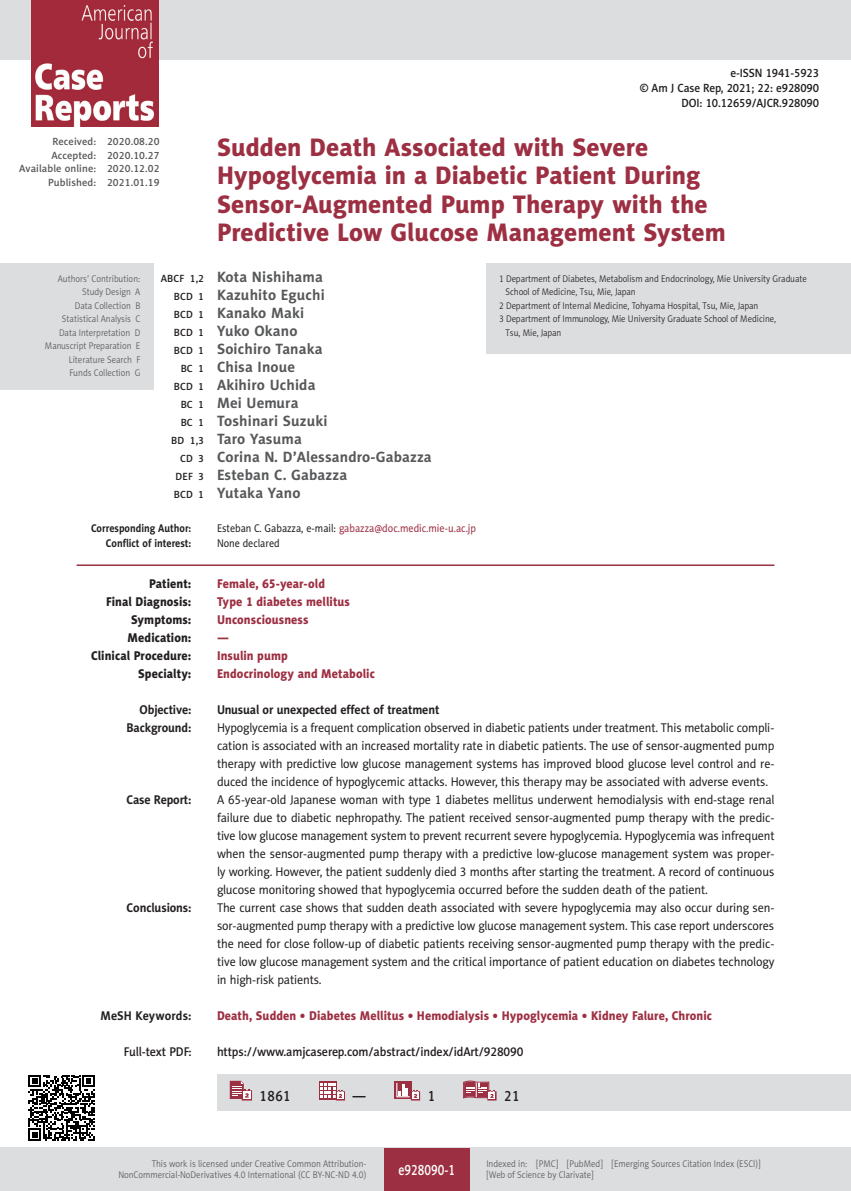
<style>
.page{position:relative;width:851px;height:1191px;background:#fff}
.page>*{position:absolute;margin:0;border:0;box-sizing:border-box;transform-origin:0 0}
.AJCR_Tytul{font:25.5px/28.5px "Naomi Sans EFN Heavy";color:#9d2f42}
.AJCR_Autorzy{font:700 15px "Naomi Sans EFN";letter-spacing:.01em;color:#57585a}
.AJCR_e-PAGINA{font:15px "Naomi Sans EFN Medium";color:#fff;scale:.8 1}
.AJCR_dane{font:15px "Naomi Sans EFN Medium";letter-spacing:.03em;color:#231f20;scale:.9 1}
.AJCR_Summary_body{font:12.75px/18px "Naomi Sans EFN";letter-spacing:-.01em;color:#231f20;text-align:justify;scale:.95 1}
.AJCR_keywords{font:12.75px "Naomi Sans EFN Heavy";letter-spacing:.005em;color:#9d2f42;scale:.95 1}
.AJCR_Summary_body-2{font:700 12.75px "Naomi Sans EFN";letter-spacing:-.01em;color:#231f20;scale:.95 1}
.AJCR_keywords-2{font:12.75px "Naomi Sans EFN Heavy";letter-spacing:.005em;color:#231f20;scale:.95 1}
.AJCR_full_text_pdf{font:12.75px "Naomi Sans EFN Medium";letter-spacing:-.01em;color:#231f20;scale:.95 1}
.AJCR_keywords-3{font:700 12.75px "Naomi Sans EFN";letter-spacing:.005em;color:#231f20;scale:.95 1}
.AJCR_full_text_pdf-2{font:12px "Naomi Sans EFN Medium";letter-spacing:-.01em;color:#231f20;scale:.95 1}
.AJCR_Adres{font:11.25px "Naomi Sans EFN";color:#9d2f42;scale:.9 1}
.AJCR_Adres-2{font:700 11.25px "Naomi Sans EFN";color:#231f20;scale:.9 1}
.AJCR_Adres-3{font:11.25px "Naomi Sans EFN";color:#231f20;scale:.9 1}
.t1{font:10.5px "Naomi Sans EFN Medium";letter-spacing:.01em;color:#57585a}
.t2{font:9.75px/11.2px "Naomi Sans EFN Light";color:#57585a;scale:.9 1}
.AJCR_Afiliacja{font:9.75px/13.5px "Naomi Sans EFN Light";color:#231f20;scale:.9 1}
.s1{font-family:"Naomi Sans EFN Medium";font-weight:400;font-size:10.5px;color:#231f20}
.s2{color:#231f20}
</style>
<div class="page">
<div style="left:217px;top:1074px;width:633px;height:36px;background:#dcdddf"></div>
<svg style="left:230px;top:1080px;width:22px;height:20px"></svg>
<div style="left:319px;top:1081px;width:17px;height:18px;background:#9d2f42"></div>
<svg style="left:320px;top:1082px;width:25px;height:18px"></svg>
<div style="left:394px;top:1081px;width:18px;height:18px;background:#9d2f42"></div>
<svg style="left:396px;top:1083px;width:24px;height:17px"></svg>
<svg style="left:463px;top:1080px;width:33px;height:20px"></svg>
<hr style="left:77px;top:564px;width:697px;height:2px;background:#9d2f42">
<div style="left:0;top:264px;width:153px;height:126px;background:#dcdddf"></div>
<div style="left:486px;top:264px;width:364px;height:90px;background:#dcdddf"></div>
<svg style="left:28px;top:1075px;width:67px;height:66px"></svg>
<div style="left:0;top:0;width:850px;height:60px;background:#dcdddf"></div>
<img style="left:32px;top:0;width:127px;height:127px">
<div style="left:0;top:1148px;width:850px;height:43px;background:#dcdddf"></div>
<div style="left:384px;top:1147px;width:85px;height:43px;background:#9d2f42"></div>
<p class="AJCR_full_text_pdf-2" style="left:730px;top:66px;width:95px">e-ISSN 1941-5923</p>
<p class="AJCR_full_text_pdf-2" style="left:639px;top:81px;width:190px">© Am J Case Rep, 2021; 22: e928090</p>
<p class="AJCR_full_text_pdf-2" style="left:681px;top:96px;width:146px">DOI: 10.12659/AJCR.928090</p>
<p class="AJCR_Tytul" style="left:217px;top:132px;width:510px">Sudden Death Associated with Severe Hypoglycemia in a Diabetic Patient During Sensor-Augmented Pump Therapy with the Predictive Low Glucose Management System</p>
<p class="AJCR_Autorzy" style="left:161px;top:268px;width:164px"><span class="s1">ABCF 1,2</span> Kota Nishihama</p>
<p class="AJCR_Autorzy" style="left:174px;top:286px;width:152px"><span class="s1">BCD 1</span> Kazuhito Eguchi</p>
<p class="AJCR_Autorzy" style="left:174px;top:304px;width:132px"><span class="s1">BCD 1</span> Kanako Maki</p>
<p class="AJCR_Autorzy" style="left:174px;top:322px;width:125px"><span class="s1">BCD 1</span> Yuko Okano</p>
<p class="AJCR_Autorzy" style="left:174px;top:340px;width:150px"><span class="s1">BCD 1</span> Soichiro Tanaka</p>
<p class="AJCR_Autorzy" style="left:181px;top:358px;width:116px"><span class="s1">BC 1</span> Chisa Inoue</p>
<p class="AJCR_Autorzy" style="left:174px;top:376px;width:143px"><span class="s1">BCD 1</span> Akihiro Uchida</p>
<p class="AJCR_Autorzy" style="left:181px;top:394px;width:119px"><span class="s1">BC 1</span> Mei Uemura</p>
<p class="AJCR_Autorzy" style="left:181px;top:412px;width:148px"><span class="s1">BC 1</span> Toshinari Suzuki</p>
<p class="AJCR_Autorzy" style="left:171px;top:430px;width:132px"><span class="s1">BD 1,3</span> Taro Yasuma</p>
<p class="AJCR_Autorzy" style="left:180px;top:448px;width:253px"><span class="s1">CD 3</span> Corina N. D’Alessandro-Gabazza</p>
<p class="AJCR_Autorzy" style="left:176px;top:466px;width:173px"><span class="s1">DEF 3</span> Esteban C. Gabazza</p>
<p class="AJCR_Autorzy" style="left:174px;top:484px;width:128px"><span class="s1">BCD 1</span> Yutaka Yano</p>
<p class="AJCR_Adres-2" style="left:91px;top:521px;width:113px">Corresponding Author:</p>
<p class="AJCR_Adres" style="left:217px;top:521px;width:289px"><span class="s2">Esteban C. Gabazza, e-mail:</span> gabazza@doc.medic.mie-u.ac.jp</p>
<p class="AJCR_Adres-2" style="left:106px;top:537px;width:97px">Conflict of interest:</p>
<p class="AJCR_Adres-3" style="left:217px;top:537px;width:71px">None declared</p>
<p class="AJCR_keywords-2" style="left:149px;top:576px;width:46px">Patient:</p>
<p class="AJCR_keywords" style="left:217px;top:576px;width:115px">Female, 65-year-old</p>
<p class="AJCR_keywords-2" style="left:106px;top:594px;width:91px">Final Diagnosis:</p>
<p class="AJCR_keywords" style="left:217px;top:594px;width:141px">Type 1 diabetes mellitus</p>
<p class="AJCR_keywords-2" style="left:131px;top:612px;width:65px">Symptoms:</p>
<p class="AJCR_keywords" style="left:217px;top:612px;width:98px">Unconsciousness</p>
<p class="AJCR_keywords-2" style="left:128px;top:630px;width:69px">Medication:</p>
<p class="AJCR_keywords" style="left:217px;top:630px;width:14px">—</p>
<p class="AJCR_keywords-2" style="left:91px;top:648px;width:107px">Clinical Procedure:</p>
<p class="AJCR_keywords" style="left:217px;top:648px;width:76px">Insulin pump</p>
<p class="AJCR_keywords-2" style="left:138px;top:666px;width:58px">Specialty:</p>
<p class="AJCR_keywords" style="left:217px;top:666px;width:168px">Endocrinology and Metabolic</p>
<p class="AJCR_Summary_body-2" style="left:139px;top:702px;width:56px">Objective:</p>
<p class="AJCR_Summary_body-2" style="left:217px;top:702px;width:235px">Unusual or unexpected effect of treatment</p>
<p class="AJCR_Summary_body-2" style="left:126px;top:720px;width:70px">Background:</p>
<p class="AJCR_Summary_body" style="left:217px;top:719px;width:588px">Hypoglycemia is a frequent complication observed in diabetic patients under treatment. This metabolic compli&shy;cation is associated with an increased mortality rate in diabetic patients. The use of sensor-augmented pump therapy with predictive low glucose management systems has improved blood glucose level control and re&shy;duced the incidence of hypoglycemic attacks. However, this therapy may be associated with adverse events.</p>
<p class="AJCR_Summary_body-2" style="left:126px;top:792px;width:70px">Case Report:</p>
<p class="AJCR_Summary_body" style="left:217px;top:791px;width:588px">A 65-year-old Japanese woman with type 1 diabetes mellitus underwent hemodialysis with end-stage renal failure due to diabetic nephropathy. The patient received sensor-augmented pump therapy with the predic&shy;tive low glucose management system to prevent recurrent severe hypoglycemia. Hypoglycemia was infrequent when the sensor-augmented pump therapy with a predictive low-glucose management system was proper&shy;ly working. However, the patient suddenly died 3 months after starting the treatment. A record of continuous glucose monitoring showed that hypoglycemia occurred before the sudden death of the patient.</p>
<p class="AJCR_Summary_body-2" style="left:127px;top:900px;width:70px">Conclusions:</p>
<p class="AJCR_Summary_body" style="left:217px;top:899px;width:588px">The current case shows that sudden death associated with severe hypoglycemia may also occur during sen&shy;sor-augmented pump therapy with a predictive low glucose management system. This case report underscores the need for close follow-up of diabetic patients receiving sensor-augmented pump therapy with the predic&shy;tive low glucose management system and the critical importance of patient education on diabetes technology in high-risk patients.</p>
<p class="AJCR_keywords-3" style="left:100px;top:1008px;width:97px">MeSH Keywords:</p>
<p class="AJCR_keywords" style="left:217px;top:1008px;width:522px">Death, Sudden • Diabetes Mellitus • Hemodialysis • Hypoglycemia • Kidney Falure, Chronic</p>
<p class="AJCR_full_text_pdf" style="left:124px;top:1044px;width:73px">Full-text PDF:</p>
<p class="AJCR_full_text_pdf" style="left:217px;top:1044px;width:324px">https://www.amjcaserep.com/abstract/index/idArt/928090</p>
<p class="t1" style="left:52px;top:136px;width:109px">Received: 2020.08.20</p>
<p class="t1" style="left:51px;top:149px;width:110px">Accepted: 2020.10.27</p>
<p class="t1" style="left:19px;top:163px;width:142px">Available online: 2020.12.02</p>
<p class="t1" style="left:48px;top:176px;width:113px">Published: 2021.01.19</p>
<p class="t2" style="left:58px;top:273px;width:93px">Authors’ Contribution:</p>
<p class="t2" style="left:82px;top:286px;width:66px">Study Design A</p>
<p class="t2" style="left:75px;top:300px;width:74px">Data Collection B</p>
<p class="t2" style="left:62px;top:313px;width:89px">Statistical Analysis C</p>
<p class="t2" style="left:59px;top:327px;width:92px">Data Interpretation D</p>
<p class="t2" style="left:45px;top:340px;width:107px">Manuscript Preparation E</p>
<p class="t2" style="left:69px;top:354px;width:81px">Literature Search F</p>
<p class="t2" style="left:69px;top:367px;width:80px">Funds Collection G</p>
<p class="AJCR_Afiliacja" style="left:505px;top:272px;width:336px;text-indent:-6px">1 Department of Diabetes, Metabolism and Endocrinology, Mie University Graduate<br>School of Medicine, Tsu, Mie, Japan</p>
<p class="AJCR_Afiliacja" style="left:499px;top:299px;width:289px">2 Department of Internal Medicine, Tohyama Hospital, Tsu, Mie, Japan</p>
<p class="AJCR_Afiliacja" style="left:505px;top:312px;width:302px;text-indent:-6px">3 Department of Immunology, Mie University Graduate School of Medicine,<br>Tsu, Mie, Japan</p>
<p class="AJCR_dane" style="left:259px;top:1086px;width:36px">1861</p>
<p class="AJCR_dane" style="left:352px;top:1086px;width:16px">—</p>
<p class="AJCR_dane" style="left:427px;top:1086px;width:10px">1</p>
<p class="AJCR_dane" style="left:504px;top:1086px;width:19px">21</p>
<p class="t2" style="left:118px;top:1158px;width:277px;text-align:right">This work is licensed under Creative Common Attribution-<br>NonCommercial-NoDerivatives 4.0 International (CC BY-NC-ND 4.0)</p>
<p class="AJCR_e-PAGINA" style="left:398px;top:1160px;width:72px">e928090-1</p>
<p class="t2" style="left:486px;top:1158px;width:306px">Indexed in: [PMC] [PubMed] [Emerging Sources Citation Index (ESCI)] [Web of Science by Clarivate]</p>
</div>
